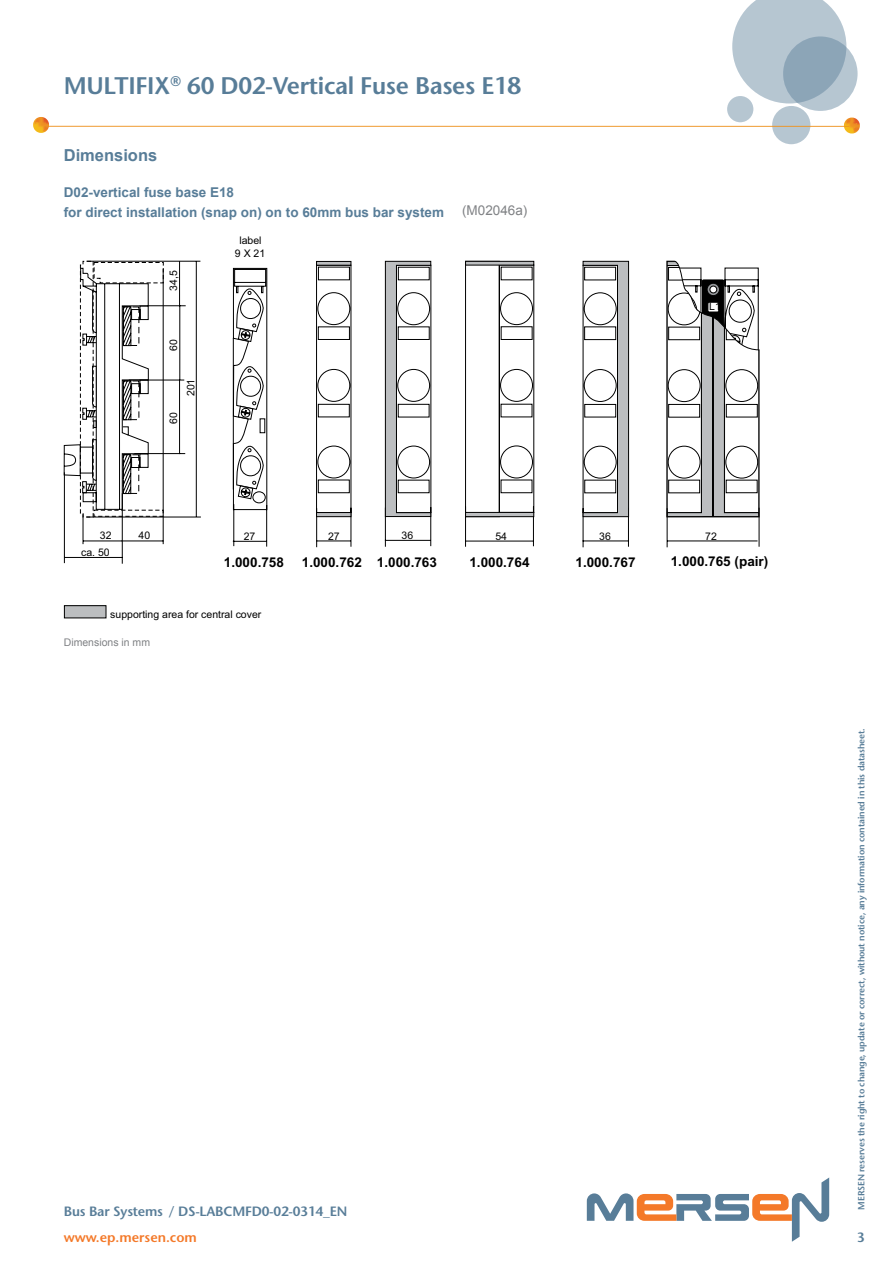
<style>
.page{position:relative;width:893px;height:1263px;background:#fff}
.page>*{position:absolute;margin:0;border:0;box-sizing:border-box;transform-origin:0 0}
.t1{font:600 24px "Stone Sans Std";letter-spacing:-.015em;color:#587d98}
.t2{font:700 16.5px "Arial";color:#587d98}
.t3{font:700 13.5px/20.4px "Arial";color:#587d98}
.t4{font:700 13.5px "Arial";color:#000}
.t5{font:600 13.5px "Stone Sans Std";letter-spacing:-.015em;color:#587d98}
.t6{font:600 13.5px "Stone Sans Std";color:#f47929}
.t7{font:13.5px "Arial";color:#808285}
.t8{font:10.5px/12.9px "Arial";color:#000;text-align:center}
.t9{font:10.5px "Arial";color:#808285}
.t10{font:600 9px "Stone Sans Std";letter-spacing:-.015em;color:#587d98}
</style>
<div class="page">
<svg style="left:587px;top:1177px;width:242px;height:65px"></svg>
<svg style="left:465px;top:261px;width:69px;height:4px"></svg>
<svg style="left:64px;top:260px;width:137px;height:359px"></svg>
<svg style="left:666px;top:261px;width:93px;height:7px"></svg>
<svg style="left:64px;top:260px;width:122px;height:304px"></svg>
<svg style="left:122px;top:268px;width:638px;height:280px"></svg>
<hr style="left:233px;top:338px;width:1px;height:151px;background:#000">
<svg style="left:732px;top:0;width:114px;height:103px"></svg>
<svg style="left:783px;top:36px;width:74px;height:75px;fill:#8ca5b7"></svg>
<div style="left:772px;top:106px;width:38px;height:38px;background:#b6c6d1;border-radius:50%"></div>
<div style="left:727px;top:96px;width:26px;height:26px;background:#b6c6d1;border-radius:50%"></div>
<svg style="left:844px;top:118px;width:16px;height:16px"></svg>
<hr style="left:47px;top:126px;width:802px;height:1px;background:#ee9321">
<svg style="left:33px;top:117px;width:16px;height:16px"></svg>
<h1 class="t1" style="left:64px;top:71px;width:459px">MULTIFIX<sup>®</sup> 60 D02-Vertical Fuse Bases E18</h1>
<h2 class="t2" style="left:64px;top:144px;width:95px">Dimensions</h2>
<h3 class="t3" style="left:64px;top:182px;width:382px">D02-vertical fuse base E18<br>for direct installation (snap on) on to 60mm bus bar system</h3>
<p class="t8" style="left:167px;top:291px;width:22px;rotate:-90deg">34,5</p>
<p class="t8" style="left:167px;top:351px;width:13px;rotate:-90deg">60</p>
<p class="t8" style="left:167px;top:424px;width:13px;rotate:-90deg">60</p>
<p class="t8" style="left:184px;top:396px;width:19px;rotate:-90deg">201</p>
<p class="t8" style="left:235px;top:234px;width:32px">label<br>9 X 21</p>
<h3 class="t7" style="left:462px;top:201px;width:67px">(M02046a)</h3>
<p class="t8" style="left:81px;top:528px;width:32px;line-height:16.2px;text-align:right">32<br>ca. 50</p>
<p class="t8" style="left:139px;top:529px;width:13px">40</p>
<p class="t8" style="left:244px;top:529px;width:13px">27</p>
<h3 class="t4" style="left:224px;top:554px;width:62px">1.000.758</h3>
<p class="t8" style="left:110px;top:608px;width:153px">supporting area for central cover</p>
<p class="t9" style="left:64px;top:636px;width:88px">Dimensions in mm</p>
<p class="t8" style="left:328px;top:530px;width:13px">27</p>
<h3 class="t4" style="left:302px;top:553px;width:62px">1.000.762</h3>
<p class="t8" style="left:402px;top:529px;width:13px">36</p>
<h3 class="t4" style="left:377px;top:553px;width:62px">1.000.763</h3>
<p class="t8" style="left:495px;top:530px;width:13px">54</p>
<h3 class="t4" style="left:469px;top:553px;width:62px">1.000.764</h3>
<p class="t8" style="left:709px;top:300px;width:13px">L1</p>
<p class="t8" style="left:599px;top:530px;width:13px">36</p>
<h3 class="t4" style="left:575px;top:553px;width:62px">1.000.767</h3>
<p class="t8" style="left:705px;top:530px;width:13px">72</p>
<h3 class="t4" style="left:671px;top:553px;width:99px">1.000.765 (pair)</h3>
<p class="t10" style="left:856px;top:1209px;width:483px;rotate:-90deg">MERSEN reserves the right to change, update or correct, without notice, any information contained in this datasheet.</p>
<h3 class="t5" style="left:64px;top:1203px;width:285px">Bus Bar Systems / DS-LABCMFD0-02-0314_EN</h3>
<h3 class="t6" style="left:64px;top:1229px;width:135px">www.ep.mersen.com</h3>
<h3 class="t5" style="left:857px;top:1229px;width:9px">3</h3>
</div>
